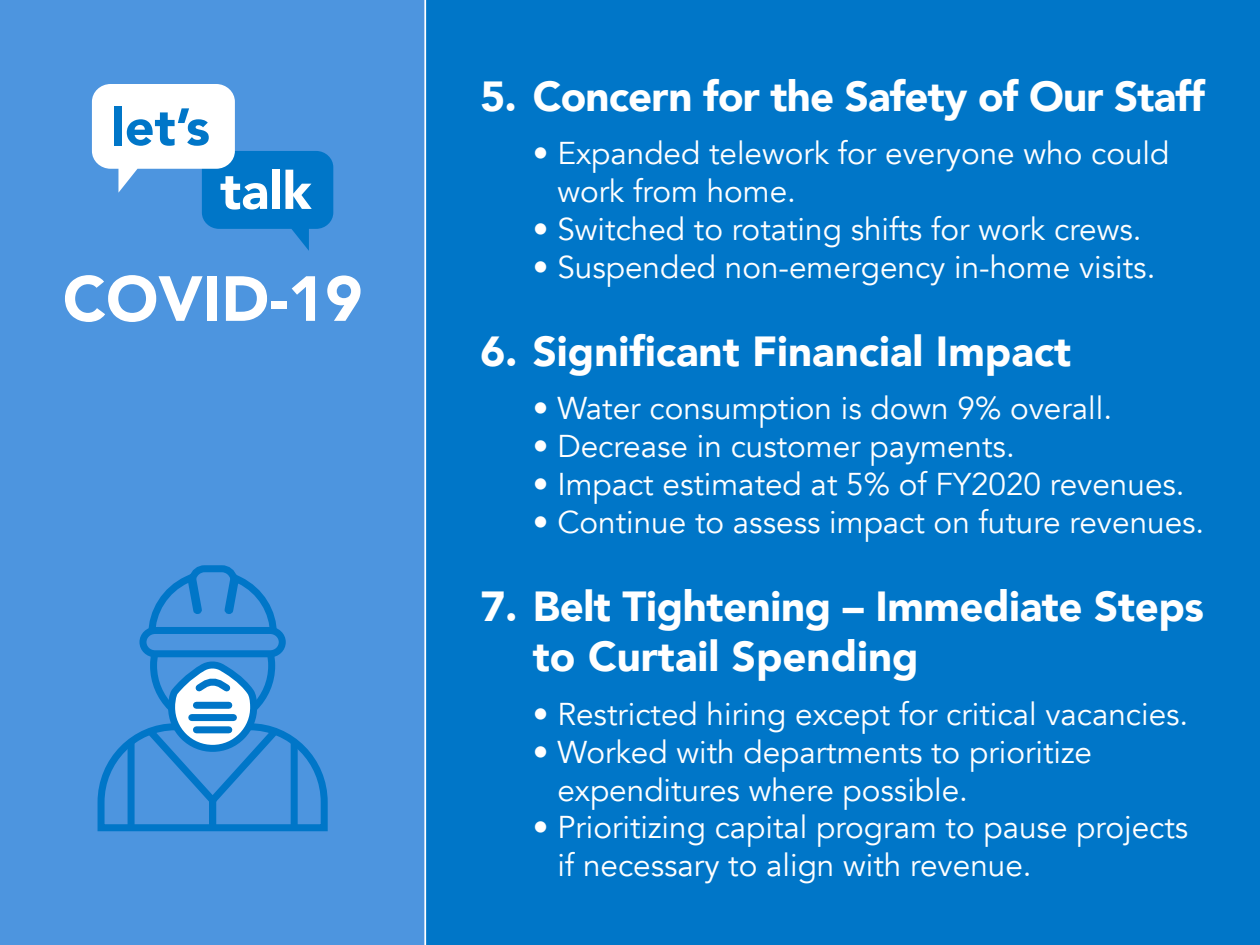
<style>
.page{position:relative;width:1260px;height:945px;background:#4d95df}
.page>*{position:absolute;margin:0;border:0;box-sizing:border-box;transform-origin:0 0}
.t1{font:900 63px "Avenir";color:#fff}
.t2{font:900 51.98px "Avenir";color:#0076c8}
.t3{font:900 51.98px "Avenir";color:#fff}
.t4{font:900 42px/50.4px "Avenir";letter-spacing:-.01em;color:#fff}
.t5{font:31.5px/37.8px "Avenir";color:#fff}
</style>
<div class="page">
<div style="left:424px;top:0;width:836px;height:945px;background:#0076c8"></div>
<svg style="left:92px;top:84px;width:241px;height:167px"></svg>
<svg style="left:97px;top:565px;width:231px;height:267px"></svg>
<p class="t2" style="left:111px;top:83px;width:100px">letʼs</p>
<p class="t3" style="left:220px;top:146px;width:93px">talk</p>
<p class="t1" style="left:63px;top:245px;width:301px">COVID-19</p>
<p class="t4" style="left:480px;top:70px;width:726px">5. Concern for the Safety of Our Staff</p>
<p class="t5" style="left:557px;top:135px;width:614px;text-indent:-24px">• Expanded telework for everyone who could work from home.</p>
<p class="t5" style="left:533px;top:211px;width:610px">• Switched to rotating shifts for work crews.</p>
<p class="t5" style="left:533px;top:249px;width:624px">• Suspended non-emergency in-home visits.</p>
<p class="t4" style="left:480px;top:325px;width:592px">6. Significant Financial Impact</p>
<p class="t5" style="left:533px;top:390px;width:581px">• Water consumption is down 9% overall.</p>
<p class="t5" style="left:533px;top:428px;width:483px">• Decrease in customer payments.</p>
<p class="t5" style="left:533px;top:466px;width:653px">• Impact estimated at 5% of FY2020 revenues.</p>
<p class="t5" style="left:533px;top:504px;width:673px">• Continue to assess impact on future revenues.</p>
<p class="t4" style="left:533px;top:580px;width:672px;text-indent:-52px">7. Belt Tightening – Immediate Steps to Curtail Spending</p>
<p class="t5" style="left:533px;top:696px;width:657px">• Restricted hiring except for critical vacancies.</p>
<p class="t5" style="left:557px;top:734px;width:536px;text-indent:-24px">• Worked with departments to prioritize expenditures where possible.</p>
<p class="t5" style="left:557px;top:809px;width:632px;text-indent:-24px">• Prioritizing capital program to pause projects if necessary to align with revenue.</p>
</div>
